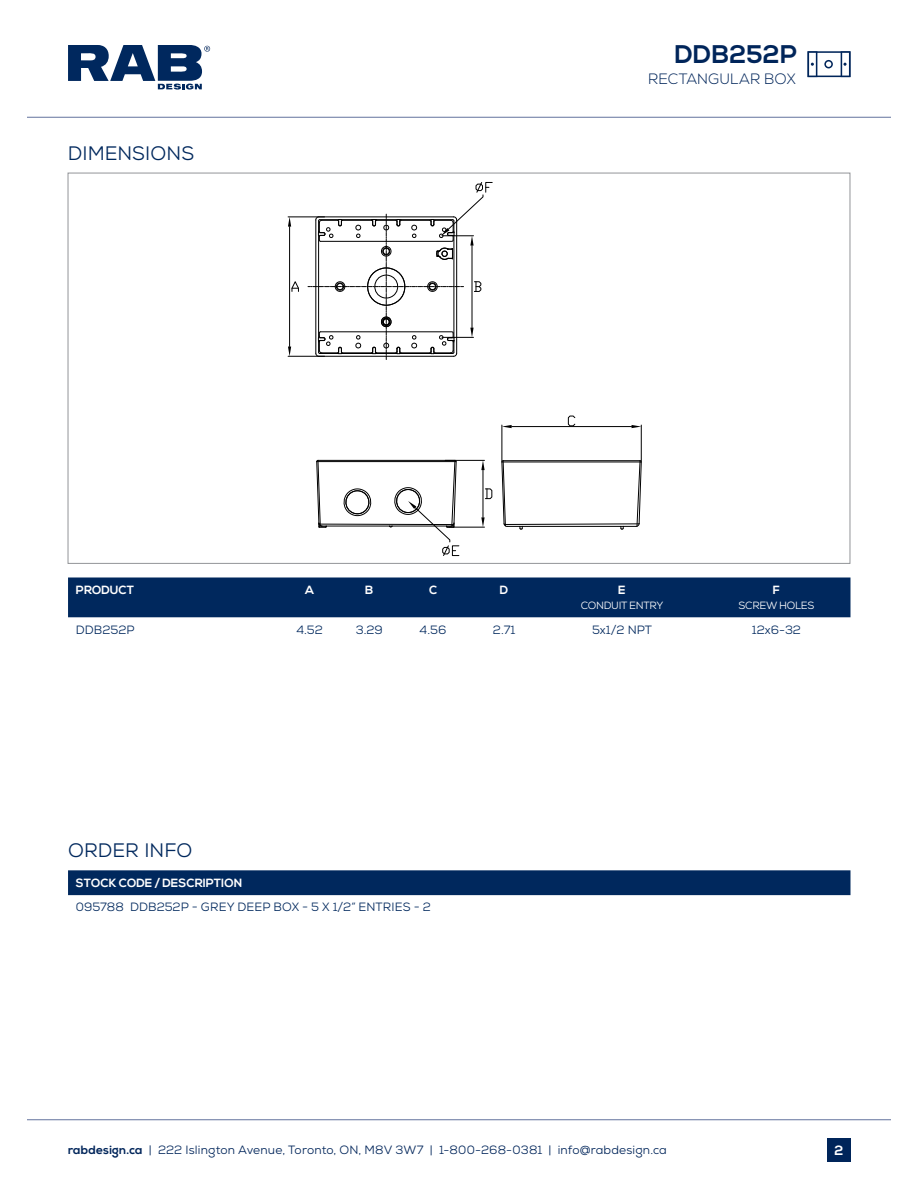
<style>
.page{position:relative;width:918px;height:1188px;background:#fff}
.page>*{position:absolute;margin:0;border:0;box-sizing:border-box;transform-origin:0 0}
.t1{font:700 25.5px "Nexa";letter-spacing:.02em;color:#00255a}
.t2{font:19.5px "Nexa";letter-spacing:.005em;color:#00285d}
.t3{font:300 15px "Nexa";letter-spacing:.025em;color:#00255a}
.t4{font:700 13.5px "Nexa";color:#fff}
.t5{font:12px "Nexa";letter-spacing:.01em;color:#00255a}
.t6{font:12px "Nexa";color:#00285d}
.t7{font:700 11.85px "Nexa";color:#fff}
.t8{font:10.5px "Nexa";letter-spacing:-.025em;color:#fff}
.s1{font-weight:700}
</style>
<div class="page">
<svg style="left:808px;top:51px;width:42px;height:26px"></svg>
<svg style="left:68px;top:45px;width:142px;height:45px"></svg>
<div style="left:827px;top:1138px;width:23px;height:23px;background:#00255a"></div>
<hr style="left:27px;top:1119px;width:864px;height:1px;background:#63739d">
<hr style="left:27px;top:117px;width:864px;height:1px;background:#63739d">
<div style="left:68px;top:870px;width:782px;height:25px;background:#00285d"></div>
<div style="left:68px;top:578px;width:782px;height:39px;background:#00285d"></div>
<hr style="left:288px;top:217px;width:37px;height:1px;background:#000">
<hr style="left:288px;top:356px;width:37px;height:1px;background:#000">
<hr style="left:289px;top:227px;width:1px;height:120px;background:#000">
<svg style="left:288px;top:217px;width:3px;height:10px"></svg>
<svg style="left:288px;top:347px;width:3px;height:9px"></svg>
<svg style="left:291px;top:281px;width:8px;height:11px"></svg>
<hr style="left:445px;top:460px;width:39px;height:1px;background:#000">
<hr style="left:449px;top:527px;width:35px;height:1px;background:#000">
<hr style="left:483px;top:470px;width:1px;height:47px;background:#000">
<svg style="left:481px;top:460px;width:4px;height:10px"></svg>
<svg style="left:481px;top:517px;width:4px;height:10px"></svg>
<svg style="left:485px;top:488px;width:7px;height:11px"></svg>
<svg style="left:316px;top:460px;width:143px;height:96px"></svg>
<svg style="left:308px;top:182px;width:185px;height:178px"></svg>
<svg style="left:501px;top:460px;width:141px;height:70px"></svg>
<hr style="left:641px;top:425px;width:1px;height:36px;background:#000">
<hr style="left:502px;top:425px;width:1px;height:36px;background:#000">
<hr style="left:512px;top:426px;width:120px;height:1px;background:#000">
<svg style="left:632px;top:425px;width:9px;height:3px"></svg>
<svg style="left:502px;top:425px;width:10px;height:3px"></svg>
<svg style="left:568px;top:416px;width:8px;height:10px"></svg>
<h2 class="t2" style="left:68px;top:141px;width:128px">DIMENSIONS</h2>
<h1 class="t1" style="left:675px;top:40px;width:124px">DDB252P</h1>
<p class="t3" style="left:649px;top:71px;width:149px">RECTANGULAR BOX</p>
<p class="t7" style="left:76px;top:583px;width:60px">PRODUCT</p>
<p class="t7" style="left:305px;top:583px;width:10px">A</p>
<p class="t7" style="left:365px;top:583px;width:10px">B</p>
<p class="t7" style="left:429px;top:583px;width:9px">C</p>
<p class="t7" style="left:500px;top:583px;width:10px">D</p>
<p class="t7" style="left:618px;top:583px;width:9px">E</p>
<p class="t8" style="left:581px;top:599px;width:84px">CONDUIT ENTRY</p>
<p class="t7" style="left:773px;top:583px;width:9px">F</p>
<p class="t8" style="left:739px;top:599px;width:77px">SCREW HOLES</p>
<p class="t6" style="left:76px;top:622px;width:60px">DDB252P</p>
<p class="t6" style="left:296px;top:622px;width:28px">4.52</p>
<p class="t6" style="left:356px;top:622px;width:29px">3.29</p>
<p class="t6" style="left:420px;top:622px;width:28px">4.56</p>
<p class="t6" style="left:493px;top:622px;width:24px">2.71</p>
<p class="t6" style="left:592px;top:622px;width:62px">5x1/2 NPT</p>
<p class="t6" style="left:752px;top:622px;width:51px">12x6-32</p>
<h2 class="t2" style="left:68px;top:838px;width:126px">ORDER INFO</h2>
<p class="t7" style="left:76px;top:876px;width:168px">STOCK CODE / DESCRIPTION</p>
<p class="t6" style="left:76px;top:900px;width:356px">095788 DDB252P - GREY DEEP BOX - 5 X 1/2” ENTRIES - 2</p>
<p class="t5" style="left:68px;top:1142px;width:600px"><span class="s1">rabdesign.ca</span> | 222 Islington Avenue, Toronto, ON, M8V 3W7 | 1-800-268-0381 | info@rabdesign.ca</p>
<p class="t4" style="left:834px;top:1142px;width:10px">2</p>
</div>
